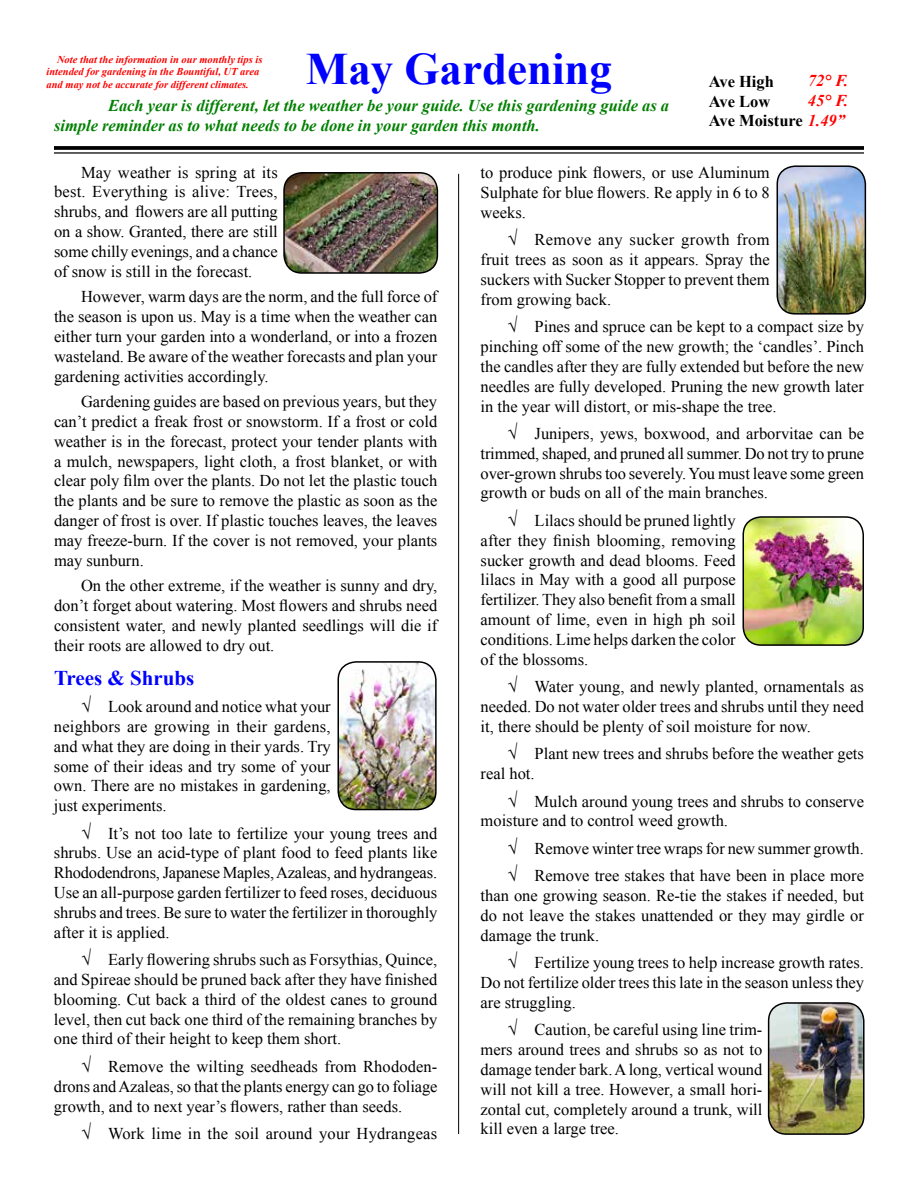
<style>
.page{position:relative;width:918px;height:1188px;background:#fff}
.page>*{position:absolute;margin:0;border:0;box-sizing:border-box;transform-origin:0 0}
.t1{font:700 45px "Times New Roman";color:#00f}
.t2{font:700 21px "Times New Roman";color:#00f}
.t3{font:16.5px/19.8px "Times New Roman";color:#000;text-align:justify}
.t4{font:italic 700 16.5px/19.8px "Times New Roman";color:#008000}
.t5{font:700 16.5px/19.8px "Times New Roman";color:#000}
.t6{font:italic 700 16.5px/19.8px "Times New Roman";color:#f00}
.t7{font:italic 700 10.5px/12.6px "Times New Roman";color:#f00}
.s1{font-style:italic;color:#f00}
</style>
<div class="page">
<svg style="left:54px;top:146px;width:810px;height:4px;background:#0f0f0f"></svg>
<hr style="left:54px;top:152px;width:810px;height:2px;background:#000">
<hr style="left:458px;top:174px;width:1px;height:960px;background:#000">
<img style="left:284px;top:173px;width:153px;height:100px">
<div style="left:283px;top:172px;width:155px;height:102px;border:2px solid #000;border-radius:18px"></div>
<img style="left:769px;top:1003px;width:93px;height:131px">
<div style="left:768px;top:1002px;width:97px;height:133px;border:2px solid #000;border-radius:18px"></div>
<img style="left:777px;top:166px;width:88px;height:148px">
<div style="left:777px;top:165px;width:89px;height:150px;border:2px solid #000;border-radius:18px"></div>
<img style="left:745px;top:517px;width:118px;height:128px">
<div style="left:742px;top:516px;width:122px;height:130px;border:2px solid #000;border-radius:18px"></div>
<img style="left:338px;top:662px;width:98px;height:148px">
<div style="left:338px;top:661px;width:99px;height:149px;border:2px solid #000;border-radius:18px"></div>
<p class="t7" style="left:47px;top:52px;width:217px;text-indent:10px">Note that the information in our monthly tips is intended for gardening in the Bountiful, UT area and may not be accurate for different climates.</p>
<h1 class="t1" style="left:306px;top:38px;width:308px">May Gardening</h1>
<p class="t4" style="left:54px;top:95px;width:617px;text-indent:54px">Each year is different, let the weather be your guide. Use this gardening guide as a simple reminder as to what needs to be done in your garden this month.</p>
<p class="t6" style="left:808px;top:71px;width:42px">72° F.<br>45° F.</p>
<p class="t5" style="left:709px;top:71px;width:138px">Ave High<br>Ave Low<br>Ave Moisture <span class="s1">1.49”</span></p>
<p class="t3" style="left:54px;top:162px;width:225px;text-indent:27px">May weather is spring at its best. Everything is alive: Trees, shrubs, and flowers are all putting on a show. Granted, there are still some chilly evenings, and a chance of snow is still in the forecast.</p>
<p class="t3" style="left:54px;top:287px;width:385px;text-indent:27px">However, warm days are the norm, and the full force of the season is upon us. May is a time when the weather can either turn your garden into a wonderland, or into a frozen wasteland. Be aware of the weather forecasts and plan your gardening activities accordingly.</p>
<p class="t3" style="left:54px;top:392px;width:385px;text-indent:27px">Gardening guides are based on previous years, but they can’t predict a freak frost or snowstorm. If a frost or cold weather is in the forecast, protect your tender plants with a mulch, newspapers, light cloth, a frost blanket, or with clear poly film over the plants. Do not let the plastic touch the plants and be sure to remove the plastic as soon as the danger of frost is over. If plastic touches leaves, the leaves may freeze-burn. If the cover is not removed, your plants may sunburn.</p>
<p class="t3" style="left:54px;top:576px;width:385px;text-indent:27px">On the other extreme, if the weather is sunny and dry, don’t forget about watering. Most flowers and shrubs need consistent water, and newly planted seedlings will die if their roots are allowed to dry out.</p>
<p class="t2" style="left:54px;top:663px;width:142px">Trees &amp; Shrubs</p>
<p class="t3" style="left:54px;top:696px;width:278px;text-indent:27px">√ Look around and notice what your neighbors are growing in their gardens, and what they are doing in their yards. Try some of their ideas and try some of your own. There are no mistakes in gardening, just experiments.</p>
<p class="t3" style="left:54px;top:823px;width:385px;text-indent:27px">√ It’s not too late to fertilize your young trees and shrubs. Use an acid-type of plant food to feed plants like Rhododendrons, Japanese Maples, Azaleas, and hydrangeas.<br>Use an all-purpose garden fertilizer to feed roses, deciduous shrubs and trees. Be sure to water the fertilizer in thoroughly after it is applied.</p>
<p class="t3" style="left:54px;top:950px;width:385px;text-indent:27px">√ Early flowering shrubs such as Forsythias, Quince, and Spireae should be pruned back after they have finished blooming. Cut back a third of the oldest canes to ground level, then cut back one third of the remaining branches by one third of their height to keep them short.</p>
<p class="t3" style="left:54px;top:1056px;width:385px;text-indent:27px">√ Remove the wilting seedheads from Rhododen&shy;drons and Azaleas, so that the plants energy can go to foliage growth, and to next year’s flowers, rather than seeds.</p>
<p class="t3" style="left:81px;top:1123px;width:358px">√ Work lime in the soil around your Hydrangeas</p>
<p class="t3" style="left:481px;top:163px;width:291px">to produce pink flowers, or use Aluminum Sulphate for blue flowers. Re apply in 6 to 8 weeks.</p>
<p class="t3" style="left:481px;top:230px;width:291px;text-indent:27px">√ Remove any sucker growth from fruit trees as soon as it appears. Spray the suckers with Sucker Stopper to prevent them from growing back.</p>
<p class="t3" style="left:481px;top:317px;width:385px;text-indent:27px">√ Pines and spruce can be kept to a compact size by pinching off some of the new growth; the ‘candles’. Pinch the candles after they are fully extended but before the new needles are fully developed. Pruning the new growth later in the year will distort, or mis-shape the tree.</p>
<p class="t3" style="left:481px;top:423px;width:385px;text-indent:27px">√ Junipers, yews, boxwood, and arborvitae can be trimmed, shaped, and pruned all summer. Do not try to prune over-grown shrubs too severely. You must leave some green growth or buds on all of the main branches.</p>
<p class="t3" style="left:481px;top:510px;width:257px;text-indent:27px">√ Lilacs should be pruned lightly after they finish blooming, removing sucker growth and dead blooms. Feed lilacs in May with a good all purpose fertilizer. They also benefit from a small amount of lime, even in high ph soil conditions. Lime helps darken the color of the blossoms.</p>
<p class="t3" style="left:481px;top:676px;width:385px;text-indent:27px">√ Water young, and newly planted, ornamentals as needed. Do not water older trees and shrubs until they need it, there should be plenty of soil moisture for now.</p>
<p class="t3" style="left:481px;top:744px;width:385px;text-indent:27px">√ Plant new trees and shrubs before the weather gets real hot.</p>
<p class="t3" style="left:481px;top:791px;width:385px;text-indent:27px">√ Mulch around young trees and shrubs to conserve moisture and to control weed growth.</p>
<p class="t3" style="left:508px;top:834px;width:358px;line-height:27.6px">√ Remove winter tree wraps for new summer growth. √ Remove tree stakes that have been in place more</p>
<p class="t3" style="left:481px;top:886px;width:385px">than one growing season. Re-tie the stakes if needed, but do not leave the stakes unattended or they may girdle or damage the trunk.</p>
<p class="t3" style="left:481px;top:953px;width:385px;text-indent:27px">√ Fertilize young trees to help increase growth rates.<br>Do not fertilize older trees this late in the season unless they are struggling.</p>
<p class="t3" style="left:481px;top:1020px;width:283px;text-indent:27px">√ Caution, be careful using line trim&shy;mers around trees and shrubs so as not to damage tender bark. A long, vertical wound will not kill a tree. However, a small hori&shy;zontal cut, completely around a trunk, will kill even a large tree.</p>
</div>
